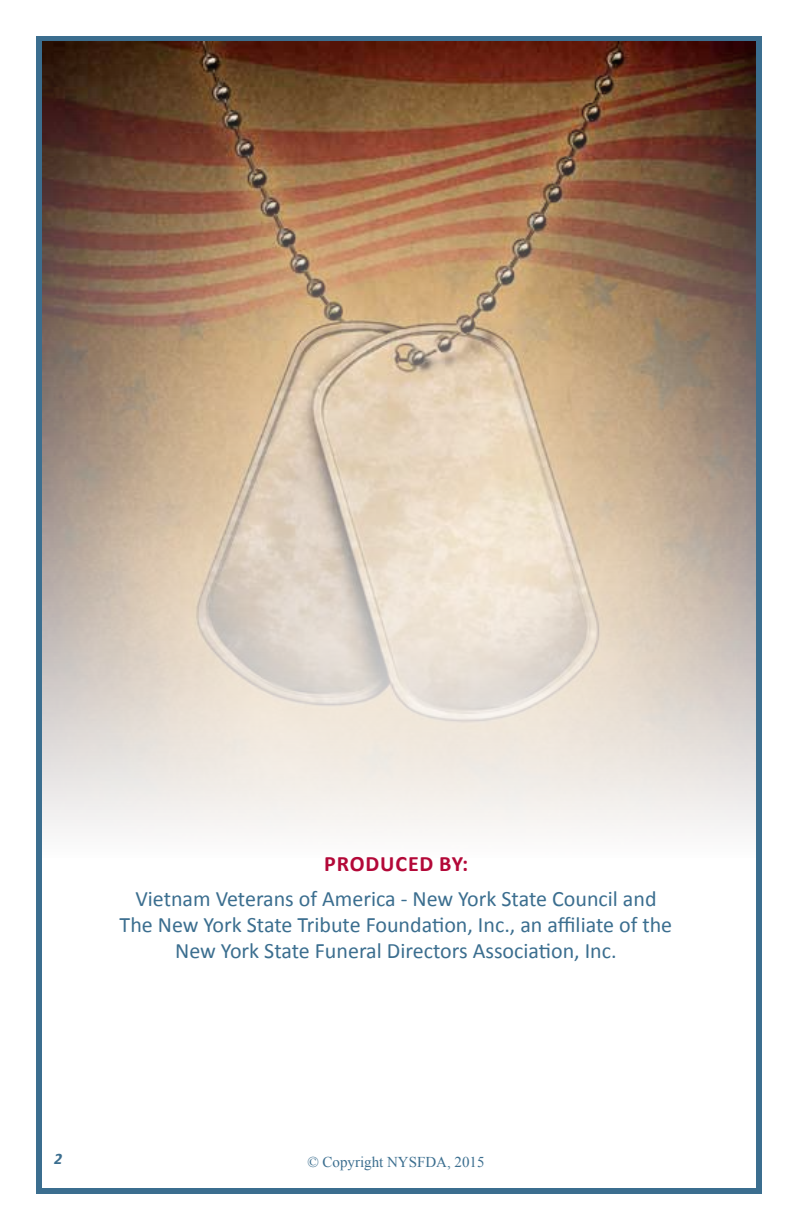
<style>
.page{position:relative;width:792px;height:1224px;background:#fff}
.page>*{position:absolute;margin:0;border:0;box-sizing:border-box;transform-origin:0 0}
.t1{font:22px/26px "Calibri";color:#3b6e8f;text-align:center}
.t2{font:700 22px "Calibri";letter-spacing:.04em;color:#b30838}
.t3{font:italic 700 16px "Calibri";color:#3b6e8f}
.t4{font:15px "Times New Roman";color:#3b6e8f}
</style>
<div class="page">
<div style="left:36px;top:36px;width:726px;height:1158px;border:6px solid #3b6e8f"></div>
<img style="left:42px;top:42px;width:714px;height:815px">
<p class="t2" style="left:324px;top:850px;width:145px">PRODUCED BY:</p>
<p class="t1" style="left:120px;top:885px;width:554px">Vietnam Veterans of America - New York State Council and<br>The New York State Tribute Foundation, Inc., an affiliate of the<br>New York State Funeral Directors Association, Inc.</p>
<p class="t3" style="left:54px;top:1149px;width:10px">2</p>
<p class="t4" style="left:307px;top:1152px;width:179px">© Copyright NYSFDA, 2015</p>
</div>
